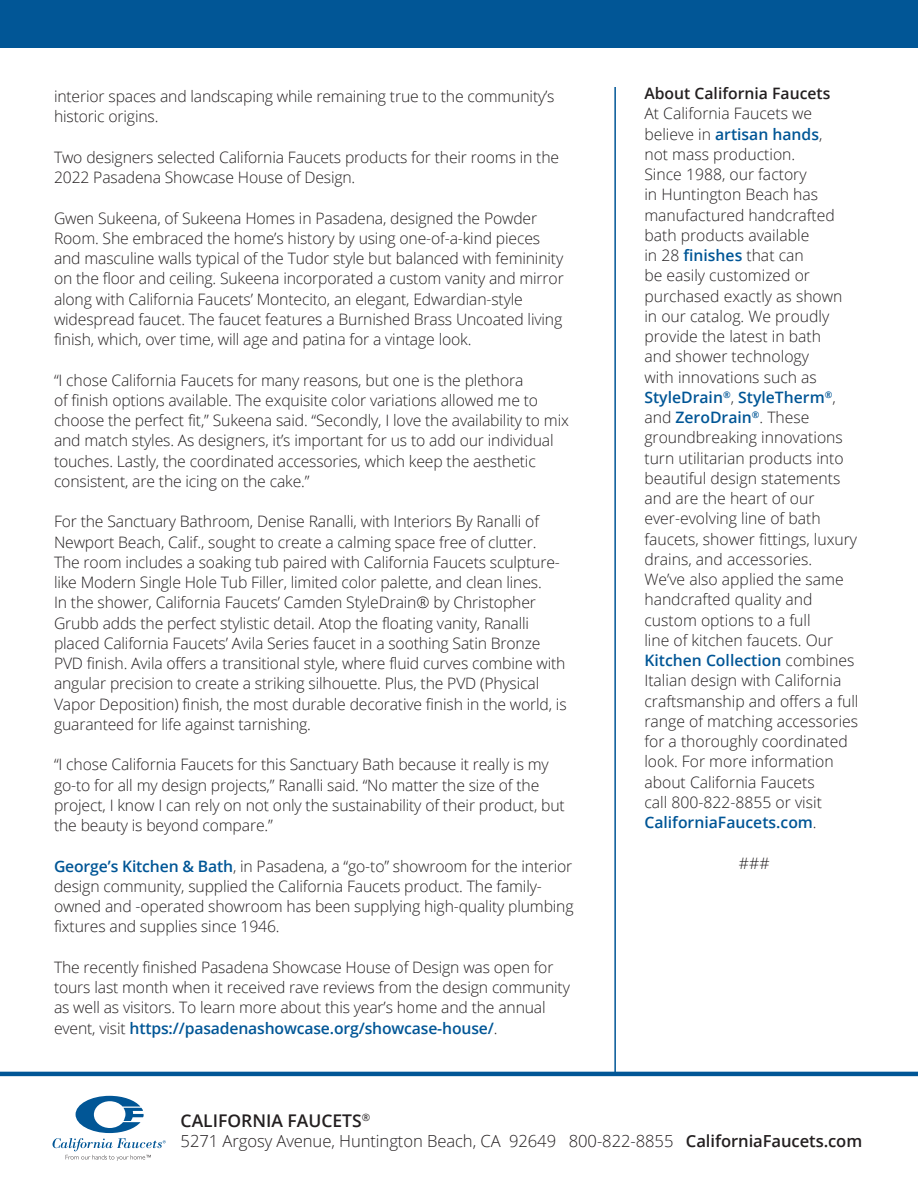
<style>
.page{position:relative;width:918px;height:1188px;background:#fff}
.page>*{position:absolute;margin:0;border:0;box-sizing:border-box;transform-origin:0 0}
.t1{font:600 17.55px "Open Sans";color:#231f20}
.t2{font:300 16.65px "Open Sans";letter-spacing:-.005em;color:#231f20}
.t3{font:300 15.75px/20.2px "Open Sans";letter-spacing:-.01em;color:#231f20}
.t4{font:600 15.75px "Open Sans";color:#231f20}
.s1{font-weight:600;color:#015696}
.s2{font-weight:600}
</style>
<div class="page">
<svg style="left:53px;top:1096px;width:113px;height:65px"></svg>
<hr style="left:614px;top:87px;width:2px;height:987px;background:#015696">
<hr style="left:0;top:1072px;width:918px;height:4px;background:#015696">
<div style="left:0;top:0;width:918px;height:47px;background:#015696"></div>
<p class="t3" style="left:54px;top:86px;width:502px">interior spaces and landscaping while remaining true to the community’s historic origins.</p>
<p class="t3" style="left:54px;top:147px;width:507px">Two designers selected California Faucets products for their rooms in the<br>2022 Pasadena Showcase House of Design.</p>
<p class="t3" style="left:54px;top:207px;width:511px">Gwen Sukeena, of Sukeena Homes in Pasadena, designed the Powder Room. She embraced the home’s history by using one-of-a-kind pieces and masculine walls typical of the Tudor style but balanced with femininity on the floor and ceiling. Sukeena incorporated a custom vanity and mirror along with California Faucets’ Montecito, an elegant, Edwardian-style widespread faucet. The faucet features a Burnished Brass Uncoated living finish, which, over time, will age and patina for a vintage look.</p>
<p class="t3" style="left:54px;top:369px;width:516px">“I chose California Faucets for many reasons, but one is the plethora<br>of finish options available. The exquisite color variations allowed me to choose the perfect fit,” Sukeena said. “Secondly, I love the availability to mix and match styles. As designers, it’s important for us to add our individual touches. Lastly, the coordinated accessories, which keep the aesthetic consistent, are the icing on the cake.”</p>
<p class="t3" style="left:54px;top:511px;width:514px">For the Sanctuary Bathroom, Denise Ranalli, with Interiors By Ranalli of Newport Beach, Calif., sought to create a calming space free of clutter.<br>The room includes a soaking tub paired with California Faucets sculpture&shy;like Modern Single Hole Tub Filler, limited color palette, and clean lines.<br>In the shower, California Faucets’ Camden StyleDrain® by Christopher Grubb adds the perfect stylistic detail. Atop the floating vanity, Ranalli placed California Faucets’ Avila Series faucet in a soothing Satin Bronze PVD finish. Avila offers a transitional style, where fluid curves combine with angular precision to create a striking silhouette. Plus, the PVD (Physical Vapor Deposition) finish, the most durable decorative finish in the world, is guaranteed for life against tarnishing.</p>
<p class="t3" style="left:54px;top:754px;width:512px">“I chose California Faucets for this Sanctuary Bath because it really is my go-to for all my design projects,” Ranalli said. “No matter the size of the project, I know I can rely on not only the sustainability of their product, but the beauty is beyond compare.”</p>
<p class="t3" style="left:54px;top:855px;width:521px"><span class="s1">George’s Kitchen &amp; Bath</span>, in Pasadena, a “go-to” showroom for the interior design community, supplied the California Faucets product. The family&shy;owned and -operated showroom has been supplying high-quality plumbing fixtures and supplies since 1946.</p>
<p class="t3" style="left:54px;top:957px;width:517px">The recently finished Pasadena Showcase House of Design was open for tours last month when it received rave reviews from the design community as well as visitors. To learn more about this year’s home and the annual event, visit <span class="s1">https://pasadenashowcase.org/showcase-house/</span>.</p>
<p class="t4" style="left:644px;top:83px;width:188px">About California Faucets</p>
<p class="t3" style="left:644px;top:103px;width:216px">At California Faucets we believe in <span class="s1">artisan hands</span>,<br>not mass production.<br>Since 1988, our factory<br>in Huntington Beach has manufactured handcrafted bath products available<br>in 28 <span class="s1">finishes</span> that can<br>be easily customized or purchased exactly as shown in our catalog. We proudly provide the latest in bath<br>and shower technology<br>with innovations such as<br><span class="s1">StyleDrain</span><sup>®</sup>, <span class="s1">StyleTherm</span><sup>®</sup>, and <span class="s1">ZeroDrain</span><sup>®</sup>. These groundbreaking innovations turn utilitarian products into beautiful design statements and are the heart of our ever-evolving line of bath faucets, shower fittings, luxury drains, and accessories.<br>We’ve also applied the same handcrafted quality and custom options to a full<br>line of kitchen faucets. Our<br><span class="s1">Kitchen Collection</span> combines<br>Italian design with California craftsmanship and offers a full range of matching accessories for a thoroughly coordinated look. For more information about California Faucets<br>call 800-822-8855 or visit<br><span class="s1">CaliforniaFaucets.com</span>.</p>
<p class="t3" style="left:739px;top:852px;width:32px">###</p>
<p class="t1" style="left:181px;top:1108px;width:191px">CALIFORNIA FAUCETS<sup>®</sup></p>
<p class="t2" style="left:181px;top:1129px;width:683px">5271 Argosy Avenue, Huntington Beach, CA 92649 800-822-8855 <span class="s2">CaliforniaFaucets.com</span></p>
</div>
